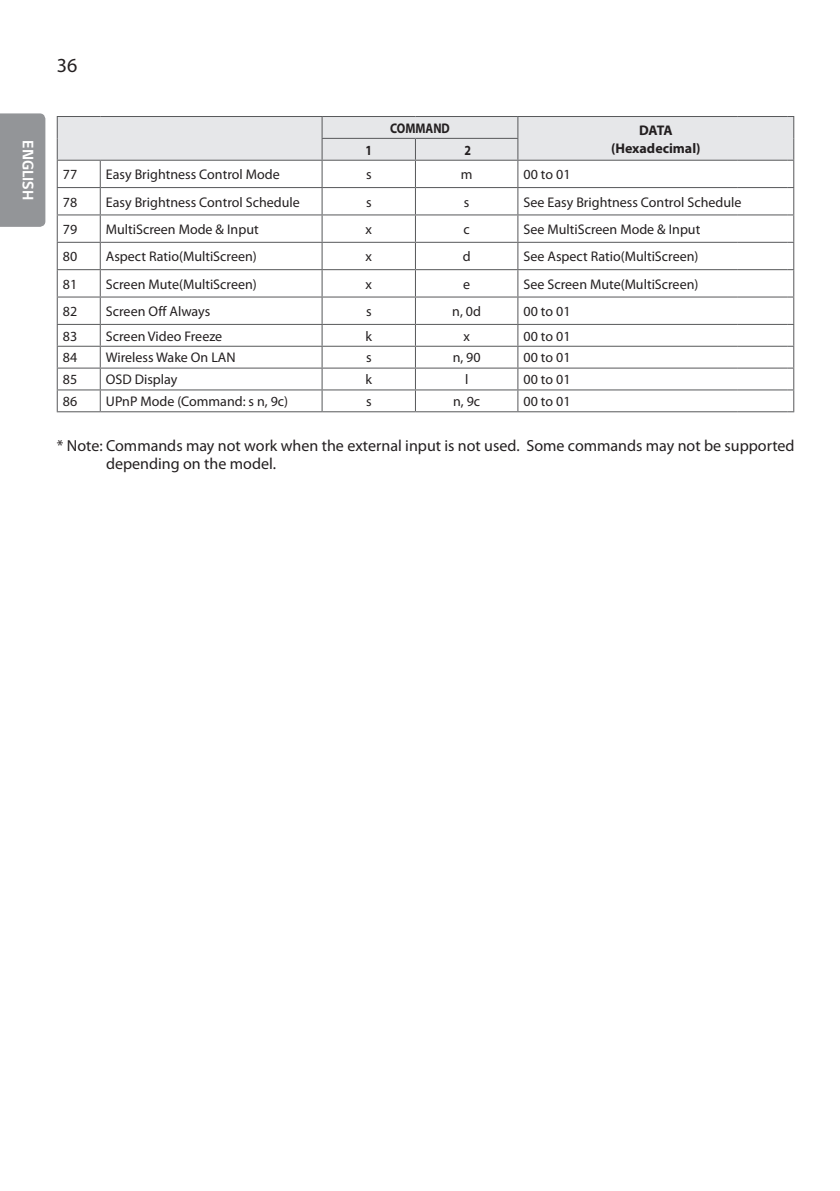
<style>
.page{position:relative;width:840px;height:1191px;background:#fff}
.page>*{position:absolute;margin:0;border:0;box-sizing:border-box;transform-origin:0 0}
.t1{font:20px "Myriad Pro";color:#231f20}
.t2{font:16px/18px "Myriad Pro";color:#231f20}
.t3{font:700 16px "LG Smart";color:#fff;scale:.95 1}
.t4{font:14px "Myriad Pro";color:#231f20}
.t5{font:700 14px "Myriad Pro";color:#231f20}
.t6{font:700 14px "Myriad Pro";color:#231f20;scale:.85 1}
</style>
<div class="page">
<div style="left:0;top:113px;width:45px;height:114px;background:#939598"></div>
<svg style="left:57px;top:116px;width:736px;height:296px"></svg>
<hr style="left:322px;top:160px;width:93px;height:1px;background:#57585a">
<hr style="left:415px;top:160px;width:102px;height:1px;background:#57585a">
<p class="t3" style="left:39px;top:140px;width:65px;rotate:90deg">ENGLISH</p>
<h1 class="t1" style="left:57px;top:53px;width:22px">36</h1>
<p class="t6" style="left:390px;top:119px;width:72px">COMMAND</p>
<p class="t5" style="left:638px;top:121px;width:35px">DATA</p>
<p class="t6" style="left:365px;top:141px;width:9px">1</p>
<p class="t6" style="left:464px;top:141px;width:9px">2</p>
<p class="t5" style="left:610px;top:139px;width:91px">(Hexadecimal)</p>
<p class="t4" style="left:63px;top:166px;width:16px">77</p>
<p class="t4" style="left:106px;top:166px;width:175px">Easy Brightness Control Mode</p>
<p class="t4" style="left:366px;top:166px;width:7px">s</p>
<p class="t4" style="left:460px;top:166px;width:13px">m</p>
<p class="t4" style="left:523px;top:166px;width:48px">00 to 01</p>
<p class="t4" style="left:63px;top:193px;width:16px">78</p>
<p class="t4" style="left:106px;top:193px;width:195px">Easy Brightness Control Schedule</p>
<p class="t4" style="left:366px;top:193px;width:7px">s</p>
<p class="t4" style="left:463px;top:193px;width:7px">s</p>
<p class="t4" style="left:523px;top:193px;width:219px">See Easy Brightness Control Schedule</p>
<p class="t4" style="left:63px;top:220px;width:16px">79</p>
<p class="t4" style="left:106px;top:220px;width:154px">MultiScreen Mode &amp; Input</p>
<p class="t4" style="left:365px;top:220px;width:8px">x</p>
<p class="t4" style="left:463px;top:220px;width:8px">c</p>
<p class="t4" style="left:523px;top:220px;width:178px">See MultiScreen Mode &amp; Input</p>
<p class="t4" style="left:63px;top:248px;width:16px">80</p>
<p class="t4" style="left:106px;top:248px;width:152px">Aspect Ratio(MultiScreen)</p>
<p class="t4" style="left:365px;top:248px;width:8px">x</p>
<p class="t4" style="left:462px;top:248px;width:9px">d</p>
<p class="t4" style="left:523px;top:248px;width:176px">See Aspect Ratio(MultiScreen)</p>
<p class="t4" style="left:63px;top:275px;width:16px">81</p>
<p class="t4" style="left:106px;top:275px;width:152px">Screen Mute(MultiScreen)</p>
<p class="t4" style="left:365px;top:275px;width:8px">x</p>
<p class="t4" style="left:463px;top:275px;width:9px">e</p>
<p class="t4" style="left:523px;top:275px;width:176px">See Screen Mute(MultiScreen)</p>
<p class="t4" style="left:63px;top:303px;width:16px">82</p>
<p class="t4" style="left:106px;top:303px;width:106px">Screen Off Always</p>
<p class="t4" style="left:366px;top:303px;width:7px">s</p>
<p class="t4" style="left:452px;top:303px;width:30px">n, 0d</p>
<p class="t4" style="left:523px;top:303px;width:48px">00 to 01</p>
<p class="t4" style="left:63px;top:327px;width:16px">83</p>
<p class="t4" style="left:106px;top:327px;width:118px">Screen Video Freeze</p>
<p class="t4" style="left:365px;top:327px;width:8px">k</p>
<p class="t4" style="left:463px;top:327px;width:8px">x</p>
<p class="t4" style="left:523px;top:327px;width:48px">00 to 01</p>
<p class="t4" style="left:63px;top:349px;width:16px">84</p>
<p class="t4" style="left:106px;top:349px;width:131px">Wireless Wake On LAN</p>
<p class="t4" style="left:366px;top:349px;width:7px">s</p>
<p class="t4" style="left:452px;top:349px;width:29px">n, 90</p>
<p class="t4" style="left:523px;top:349px;width:48px">00 to 01</p>
<p class="t4" style="left:63px;top:371px;width:16px">85</p>
<p class="t4" style="left:106px;top:371px;width:73px">OSD Display</p>
<p class="t4" style="left:365px;top:371px;width:8px">k</p>
<p class="t4" style="left:465px;top:371px;width:5px">l</p>
<p class="t4" style="left:523px;top:371px;width:48px">00 to 01</p>
<p class="t4" style="left:63px;top:393px;width:16px">86</p>
<p class="t4" style="left:106px;top:393px;width:184px">UPnP Mode (Command: s n, 9c)</p>
<p class="t4" style="left:366px;top:393px;width:7px">s</p>
<p class="t4" style="left:453px;top:393px;width:29px">n, 9c</p>
<p class="t4" style="left:523px;top:393px;width:48px">00 to 01</p>
<p class="t2" style="left:106px;top:437px;width:689px;text-indent:-49px">* Note: Commands may not work when the external input is not used. Some commands may not be supported depending on the model.</p>
</div>
